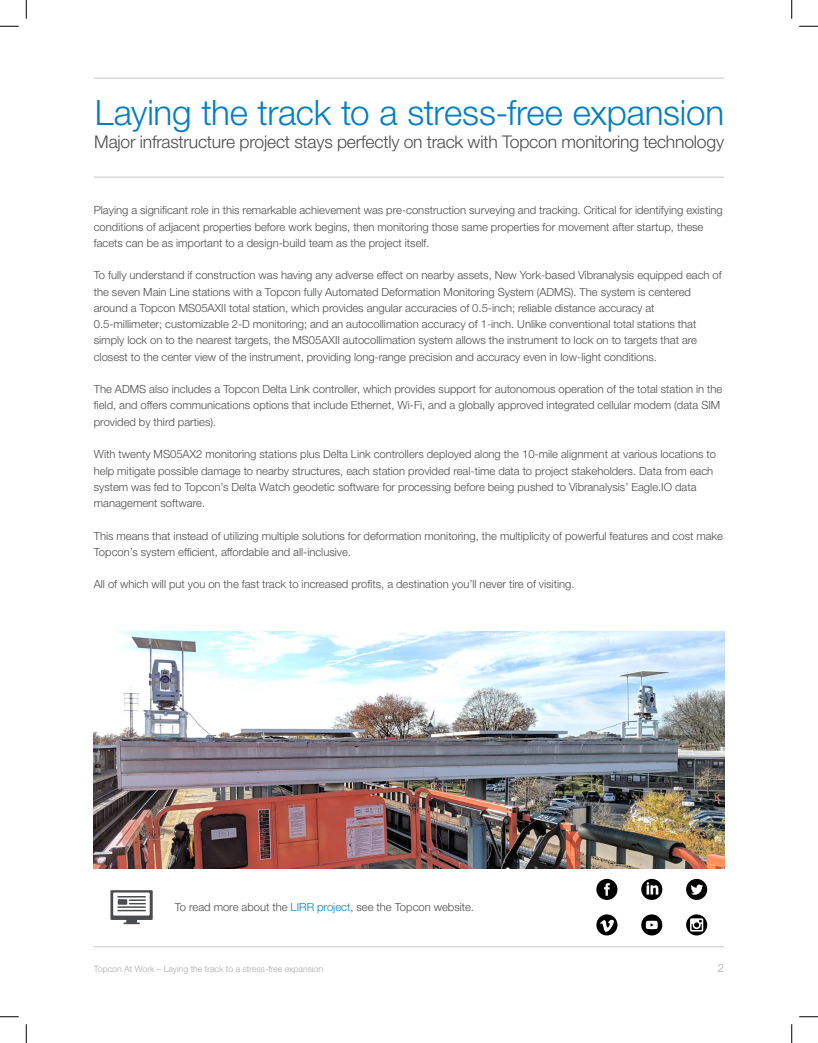
<style>
.page{position:relative;width:818px;height:1043px;background:#fff}
.page>*{position:absolute;margin:0;border:0;box-sizing:border-box;transform-origin:0 0}
.t1{font:300 35px "Helvetica Neue LTW1 G";letter-spacing:-.01em;color:#007ec5}
.Paragraph_Intro_Text{font:300 17.5px "Helvetica Neue LTW1 G";letter-spacing:-.01em;color:#4b4c4d}
.Paragraph_1{font:300 11.25px/16.2px "Helvetica Neue LTW1 G";color:#4b4c4d}
.t2{font:300 11.25px "Helvetica Neue LTW1 G";color:#a8a9ad}
.t3{font:300 8.75px "Helvetica Neue LTW1 G";color:#a8a9ad}
.s1{color:#007ec5}
</style>
<div class="page">
<hr style="left:94px;top:78px;width:630px;height:1px;background:#d1d2d4">
<hr style="left:94px;top:176px;width:630px;height:2px;background:#d1d2d4">
<svg style="left:596px;top:878px;width:21px;height:22px"></svg>
<svg style="left:641px;top:878px;width:21px;height:22px"></svg>
<svg style="left:686px;top:878px;width:21px;height:22px"></svg>
<svg style="left:686px;top:914px;width:21px;height:21px"></svg>
<svg style="left:596px;top:914px;width:21px;height:21px"></svg>
<svg style="left:641px;top:914px;width:21px;height:21px"></svg>
<svg style="left:110px;top:890px;width:43px;height:34px"></svg>
<div style="left:118px;top:899px;width:9px;height:5px;background:#4b4c4d"></div>
<hr style="left:117px;top:909px;width:29px;height:2px;background:#4b4c4d">
<img style="left:94px;top:631px;width:630px;height:237px">
<hr style="left:94px;top:946px;width:630px;height:1px;background:#d1d2d4">
<svg style="left:0;top:25px;width:19px;height:2px"></svg>
<svg style="left:799px;top:25px;width:19px;height:2px"></svg>
<svg style="left:0;top:1016px;width:19px;height:1px"></svg>
<svg style="left:799px;top:1016px;width:19px;height:1px"></svg>
<svg style="left:25px;top:0;width:2px;height:19px"></svg>
<svg style="left:25px;top:1024px;width:2px;height:18px"></svg>
<svg style="left:791px;top:0;width:1px;height:19px"></svg>
<svg style="left:791px;top:1024px;width:1px;height:18px"></svg>
<p class="t1" style="left:95px;top:91px;width:630px">Laying the track to a stress-free expansion</p>
<p class="Paragraph_Intro_Text" style="left:94px;top:131px;width:631px">Major infrastructure project stays perfectly on track with Topcon monitoring technology</p>
<p class="Paragraph_1" style="left:94px;top:202px;width:630px">Playing a significant role in this remarkable achievement was pre-construction surveying and tracking. Critical for identifying existing conditions of adjacent properties before work begins, then monitoring those same properties for movement after startup, these facets can be as important to a design-build team as the project itself.</p>
<p class="Paragraph_1" style="left:94px;top:267px;width:629px">To fully understand if construction was having any adverse effect on nearby assets, New York-based Vibranalysis equipped each of the seven Main Line stations with a Topcon fully Automated Deformation Monitoring System (ADMS). The system is centered around a Topcon MS05AXII total station, which provides angular accuracies of 0.5-inch; reliable distance accuracy at 0.5-millimeter; customizable 2-D monitoring; and an autocollimation accuracy of 1-inch. Unlike conventional total stations that simply lock on to the nearest targets, the MS05AXII autocollimation system allows the instrument to lock on to targets that are closest to the center view of the instrument, providing long-range precision and accuracy even in low-light conditions.</p>
<p class="Paragraph_1" style="left:94px;top:381px;width:630px">The ADMS also includes a Topcon Delta Link controller, which provides support for autonomous operation of the total station in the field, and offers communications options that include Ethernet, Wi-Fi, and a globally approved integrated cellular modem (data SIM provided by third parties).</p>
<p class="Paragraph_1" style="left:94px;top:446px;width:623px">With twenty MS05AX2 monitoring stations plus Delta Link controllers deployed along the 10-mile alignment at various locations to help mitigate possible damage to nearby structures, each station provided real-time data to project stakeholders. Data from each system was fed to Topcon’s Delta Watch geodetic software for processing before being pushed to Vibranalysis’ Eagle.IO data management software.</p>
<p class="Paragraph_1" style="left:94px;top:527px;width:630px">This means that instead of utilizing multiple solutions for deformation monitoring, the multiplicity of powerful features and cost make<br>Topcon’s system efficient, affordable and all-inclusive.</p>
<p class="Paragraph_1" style="left:94px;top:576px;width:482px">All of which will put you on the fast track to increased profits, a destination you’ll never tire of visiting.</p>
<p class="Paragraph_1" style="left:175px;top:899px;width:301px">To read more about the <span class="s1">LIRR project</span>, see the Topcon website.</p>
<p class="t3" style="left:94px;top:963px;width:231px">Topcon At Work – Laying the track to a stress-free expansion</p>
<p class="t2" style="left:717px;top:960px;width:8px">2</p>
</div>
